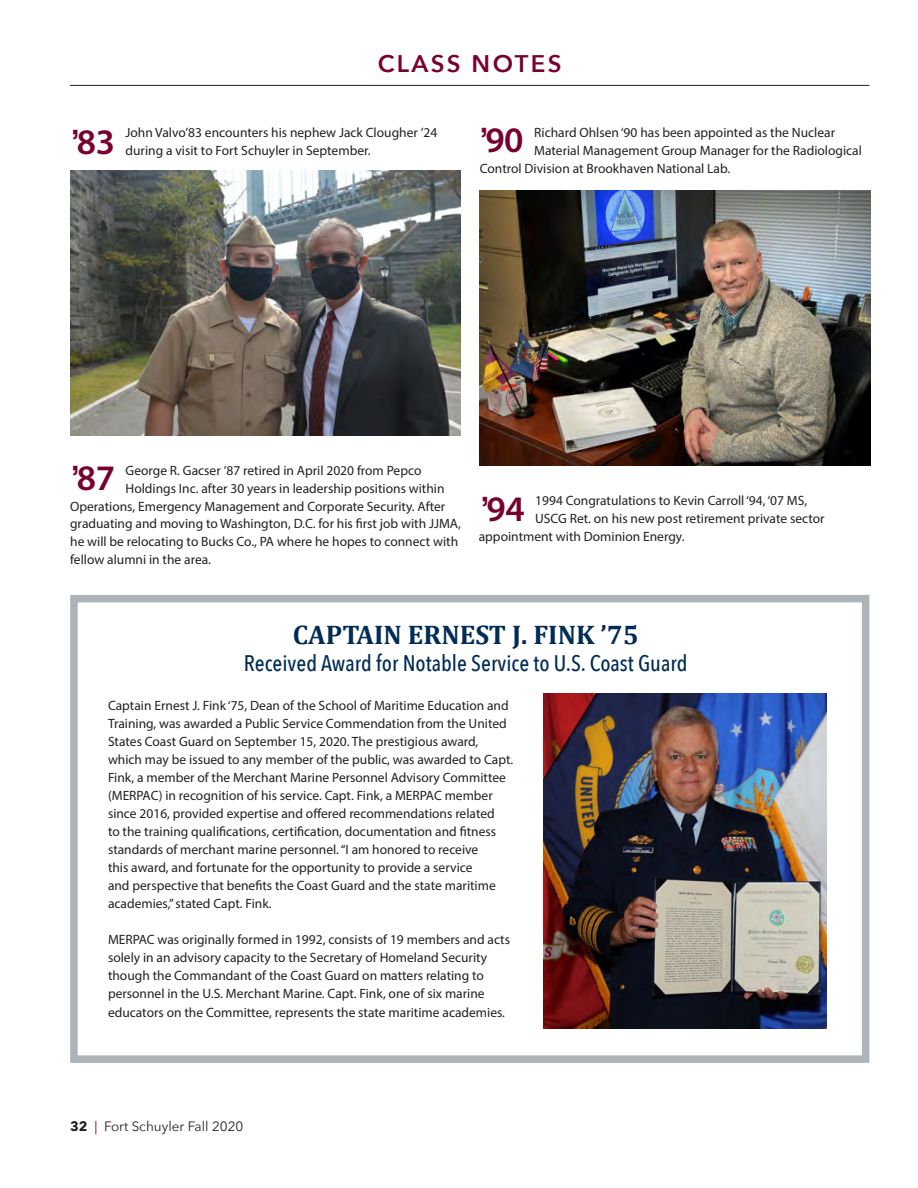
<style>
.page{position:relative;width:918px;height:1188px;background:#fff}
.page>*{position:absolute;margin:0;border:0;box-sizing:border-box;transform-origin:0 0}
.t1{font:600 36px "Myriad Pro";letter-spacing:-.01em;color:#780031}
.t2{font:700 27px "Cambria";color:#002c55}
.CLASS_NOTES{font:600 24px "Avenir Next";letter-spacing:.1em;color:#780031}
.t3{font:500 22.5px "Avenir Next Condensed";color:#002c55}
.Body_copies{font:13.5px/18px "Myriad Pro";color:#231f20}
.Body_text{font:13.5px/18px "Myriad Pro";color:#231f20}
.t4{font:13.5px "Avenir Next";color:#231f20}
.s1{font-family:"Rockwell";font-weight:400}
.s2{font-weight:700}
.s3{color:#780031}
</style>
<div class="page">
<hr style="left:70px;top:85px;width:799px;height:1px;background:#231f20">
<div style="left:70px;top:595px;width:799px;height:468px;border:8px solid #aeb3ba"></div>
<img style="left:543px;top:694px;width:283px;height:335px">
<img style="left:480px;top:191px;width:390px;height:275px">
<img style="left:70px;top:170px;width:391px;height:266px">
<p class="CLASS_NOTES" style="left:378px;top:43px;width:185px">CLASS NOTES</p>
<p class="t1" style="left:70px;top:119px;width:46px"><span class="s1">’</span>83</p>
<p class="Body_text" style="left:126px;top:123px;width:313px">John Valvo’83 encounters his nephew Jack Clougher ’24 during a visit to Fort Schuyler in September.</p>
<p class="t1" style="left:479px;top:117px;width:46px"><span class="s1">’</span>90</p>
<p class="Body_text" style="left:534px;top:123px;width:303px">Richard Ohlsen ‘90 has been appointed as the Nuclear</p>
<p class="Body_text" style="left:534px;top:141px;width:329px">Material Management Group Manager for the Radiological</p>
<p class="Body_text" style="left:480px;top:159px;width:252px">Control Division at Brookhaven National Lab.</p>
<p class="Body_text" style="left:126px;top:461px;width:297px">George R. Gacser ’87 retired in April 2020 from Pepco</p>
<p class="Body_text" style="left:126px;top:479px;width:321px">Holdings Inc. after 30 years in leadership positions within</p>
<p class="Body_text" style="left:70px;top:497px;width:377px">Operations, Emergency Management and Corporate Security. After</p>
<p class="Body_text" style="left:70px;top:515px;width:392px">graduating and moving to Washington, D.C. for his first job with JJMA,</p>
<p class="Body_text" style="left:70px;top:533px;width:389px">he will be relocating to Bucks Co., PA where he hopes to connect with</p>
<p class="Body_text" style="left:70px;top:551px;width:142px">fellow alumni in the area.</p>
<p class="t1" style="left:70px;top:455px;width:46px"><span class="s1">’</span>87</p>
<p class="Body_text" style="left:535px;top:492px;width:273px">1994 Congratulations to Kevin Carroll ‘94, ‘07 MS,</p>
<p class="Body_text" style="left:535px;top:510px;width:291px">USCG Ret. on his new post retirement private sector</p>
<p class="Body_text" style="left:479px;top:528px;width:207px">appointment with Dominion Energy.</p>
<p class="t1" style="left:480px;top:486px;width:46px"><span class="s1">’</span>94</p>
<p class="t2" style="left:293px;top:615px;width:348px">CAPTAIN ERNEST J. FINK ’75</p>
<p class="t3" style="left:244px;top:649px;width:445px">Received Award for Notable Service to U.S. Coast Guard</p>
<p class="Body_copies" style="left:108px;top:696px;width:407px">Captain Ernest J. Fink ‘75, Dean of the School of Maritime Education and Training, was awarded a Public Service Commendation from the United States Coast Guard on September 15, 2020. The prestigious award, which may be issued to any member of the public, was awarded to Capt.<br>Fink, a member of the Merchant Marine Personnel Advisory Committee (MERPAC) in recognition of his service. Capt. Fink, a MERPAC member since 2016, provided expertise and offered recommendations related<br>to the training qualifications, certification, documentation and fitness standards of merchant marine personnel. “I am honored to receive<br>this award, and fortunate for the opportunity to provide a service<br>and perspective that benefits the Coast Guard and the state maritime academies,” stated Capt. Fink.</p>
<p class="Body_copies" style="left:108px;top:930px;width:404px">MERPAC was originally formed in 1992, consists of 19 members and acts solely in an advisory capacity to the Secretary of Homeland Security though the Commandant of the Coast Guard on matters relating to personnel in the U.S. Merchant Marine. Capt. Fink, one of six marine educators on the Committee, represents the state maritime academies.</p>
<p class="t4" style="left:70px;top:1115px;width:175px"><span class="s2">32</span> <span class="s3">|</span> Fort Schuyler Fall 2020</p>
</div>
